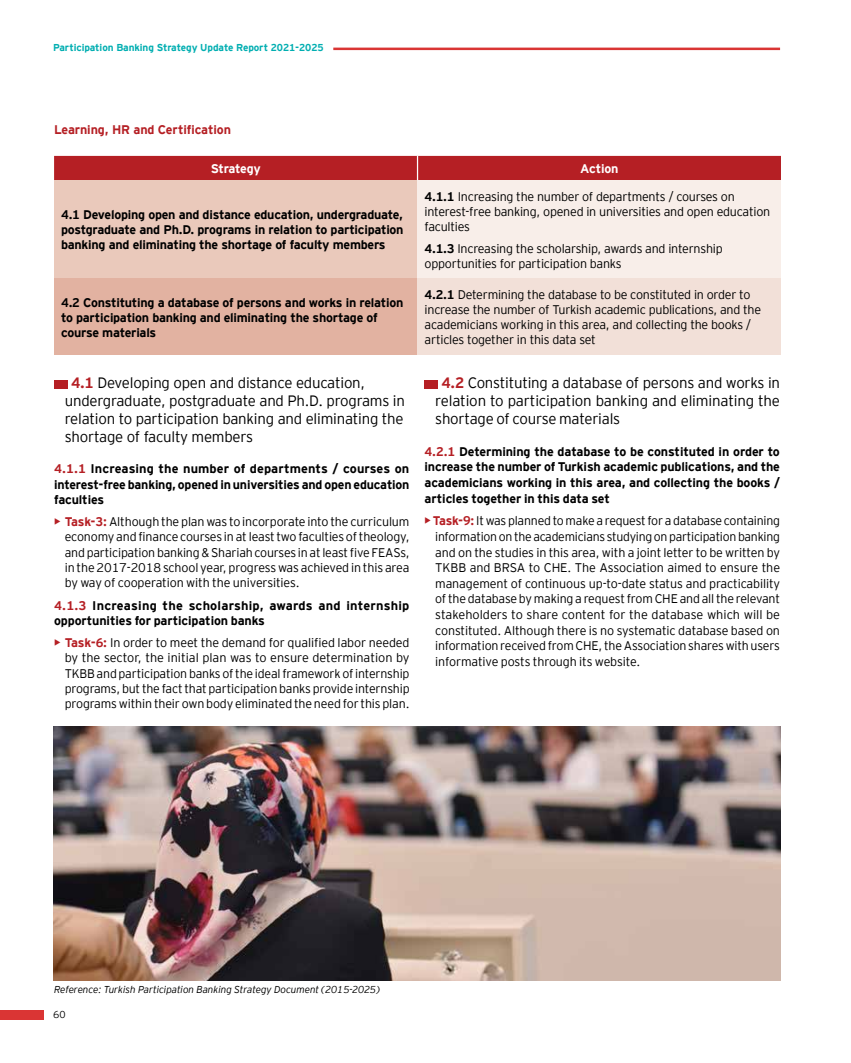
<style>
.page{position:relative;width:851px;height:1063px;background:#fff}
.page>*{position:absolute;margin:0;border:0;box-sizing:border-box;transform-origin:0 0}
.t1{font:300 15px/18px "EY Interstate";letter-spacing:-.015em;color:#000}
.t2{font:300 12.5px/15.6px "EY Interstate";letter-spacing:-.02em;color:#000}
.t3{font:700 12.5px/15px "EY Interstate";letter-spacing:-.02em;color:#000;text-align:justify}
.t4{font:700 12.5px/15.2px "EY Interstate";color:#000}
.t5{font:700 12.5px "EY Interstate";letter-spacing:-.01em;color:#b51f24}
.t6{font:700 12.5px "EY Interstate";letter-spacing:-.02em;color:#fff}
.t7{font:italic 300 10px "EY Interstate";letter-spacing:-.01em;color:#000}
.t8{font:700 10px "EY Interstate";letter-spacing:-.01em;color:#00aeb1}
.t9{font:300 10px "EY Interstate";color:#000}
.s1{font-weight:700}
.s2{font-weight:700;color:#b51f24}
.s3{color:#b51f24}
</style>
<div class="page">
<hr style="left:333px;top:48px;width:447px;height:2px;background:#da3534">
<div style="left:0;top:1010px;width:44px;height:9px;background:#da3534"></div>
<div style="left:54px;top:180px;width:363px;height:98px;background:#eac9bb"></div>
<div style="left:417px;top:180px;width:363px;height:98px;background:#f8eee9"></div>
<div style="left:54px;top:278px;width:363px;height:77px;background:#e2b2a1"></div>
<div style="left:417px;top:278px;width:363px;height:77px;background:#f2e0d8"></div>
<div style="left:54px;top:156px;width:726px;height:24px;background:#b51f24"></div>
<div style="left:54px;top:380px;width:14px;height:8px;background:#b51f24"></div>
<div style="left:424px;top:380px;width:14px;height:8px;background:#b51f24"></div>
<img style="left:53px;top:727px;width:727px;height:253px">
<p class="t8" style="left:53px;top:40px;width:272px">Participation Banking Strategy Update Report 2021-2025</p>
<p class="t5" style="left:54px;top:121px;width:178px">Learning, HR and Certification</p>
<p class="t6" style="left:211px;top:160px;width:52px">Strategy</p>
<p class="t6" style="left:580px;top:160px;width:40px">Action</p>
<p class="t3" style="left:61px;top:207px;width:344px">4.1 Developing open and distance education, undergraduate, postgraduate and Ph.D. programs in relation to participation banking and eliminating the shortage of faculty members</p>
<p class="t2" style="left:424px;top:188px;width:347px;line-height:15px"><span class="s1">4.1.1</span> Increasing the number of departments / courses on interest-free banking, opened in universities and open education faculties</p>
<p class="t2" style="left:424px;top:240px;width:299px;line-height:15px"><span class="s1">4.1.3</span> Increasing the scholarship, awards and internship opportunities for participation banks</p>
<p class="t3" style="left:61px;top:294px;width:343px;text-align:left">4.2 Constituting a database of persons and works in relation to participation banking and eliminating the shortage of course materials</p>
<p class="t2" style="left:424px;top:286px;width:338px;line-height:15px"><span class="s1">4.2.1</span> Determining the database to be constituted in order to increase the number of Turkish academic publications, and the academicians working in this area, and collecting the books / articles together in this data set</p>
<p class="t1" style="left:65px;top:373px;width:341px;text-indent:6px"><span class="s2">4.1</span> Developing open and distance education, undergraduate, postgraduate and Ph.D. programs in relation to participation banking and eliminating the shortage of faculty members</p>
<p class="t3" style="left:54px;top:461px;width:357px"><span class="s3">4.1.1</span> Increasing the number of departments / courses on interest-free banking, opened in universities and open education faculties</p>
<p class="t2" style="left:65px;top:513px;width:346px;line-height:15.2px;text-align:justify;text-indent:-11px"><span class="s2">• Task-3:</span> Although the plan was to incorporate into the curriculum economy and finance courses in at least two faculties of theology, and participation banking &amp; Shariah courses in at least five FEASs, in the 2017-2018 school year, progress was achieved in this area by way of cooperation with the universities.</p>
<p class="t4" style="left:54px;top:597px;width:357px"><span class="s3">4.1.3</span> Increasing the scholarship, awards and internship opportunities for participation banks</p>
<p class="t2" style="left:65px;top:634px;width:346px;line-height:15.2px;text-align:justify;text-indent:-11px"><span class="s2">• Task-6:</span> In order to meet the demand for qualified labor needed by the sector, the initial plan was to ensure determination by TKBB and participation banks of the ideal framework of internship programs, but the fact that participation banks provide internship programs within their own body eliminated the need for this plan.</p>
<p class="t1" style="left:435px;top:373px;width:346px;text-align:justify;text-indent:6px"><span class="s2">4.2</span> Constituting a database of persons and works in relation to participation banking and eliminating the shortage of course materials</p>
<p class="t3" style="left:424px;top:443px;width:357px;line-height:15.6px"><span class="s3">4.2.1</span> Determining the database to be constituted in order to increase the number of Turkish academic publications, and the academicians working in this area, and collecting the books / articles together in this data set</p>
<p class="t2" style="left:435px;top:512px;width:346px;text-align:justify;text-indent:-11px"><span class="s2">• Task-9:</span> It was planned to make a request for a database containing information on the academicians studying on participation banking and on the studies in this area, with a joint letter to be written by TKBB and BRSA to CHE. The Association aimed to ensure the management of continuous up-to-date status and practicability of the database by making a request from CHE and all the relevant stakeholders to share content for the database which will be constituted. Although there is no systematic database based on information received from CHE, the Association shares with users informative posts through its website.</p>
<p class="t7" style="left:54px;top:982px;width:327px">Reference: Turkish Participation Banking Strategy Document (2015-2025)</p>
<p class="t9" style="left:53px;top:1007px;width:14px">60</p>
</div>
